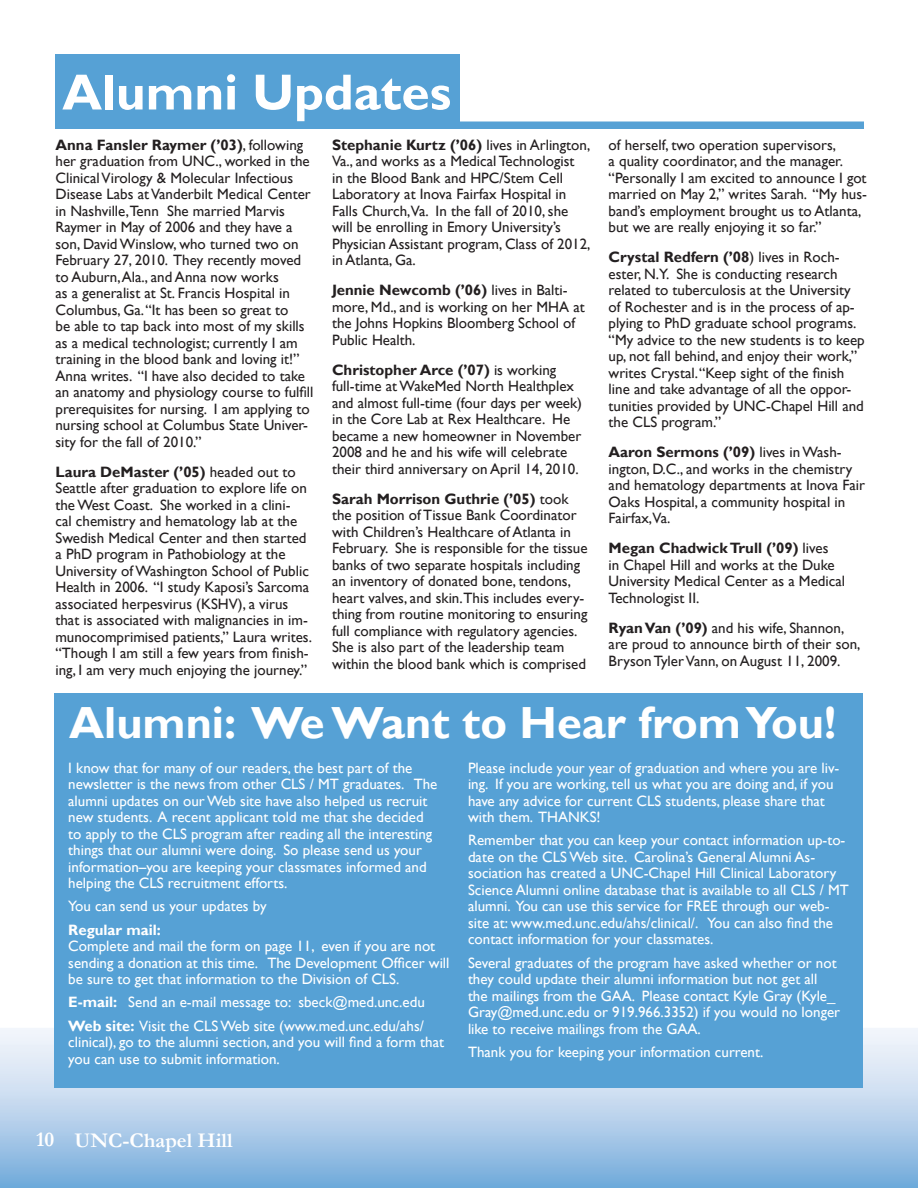
<style>
.page{position:relative;width:918px;height:1188px;background:#fff}
.page>*{position:absolute;margin:0;border:0;box-sizing:border-box;transform-origin:0 0}
.t1{font:700 51px "Gill Sans";color:#fff}
.t2{font:700 45px "Gill Sans";color:#fff}
.t3{font:700 21px "Garamond";color:#fff}
.t4{font:15px/16.5px "Gill Sans";color:#231f20}
.t5{font:15px/16.5px "Gill Sans";color:#fff}
.t6{font:700 15px "Gill Sans";color:#fff}
.s1{font-weight:700}
</style>
<div class="page">
<svg style="left:0;top:1028px;width:918px;height:160px;background:#a7c8e7"></svg>
<div style="left:56px;top:55px;width:404px;height:74px;background:#56a1d5"></div>
<div style="left:459px;top:122px;width:405px;height:7px;background:#56a1d5"></div>
<div style="left:55px;top:693px;width:808px;height:395px;background:#56a1d5"></div>
<h1 class="t1" style="left:62px;top:62px;width:391px">Alumni Updates</h1>
<p class="t4" style="left:56px;top:136px;width:259px"><span class="s1">Anna Fansler Raymer (’03)</span>, following her graduation from UNC., worked in the Clinical Virology &amp; Molecular Infectious Disease Labs at Vanderbilt Medical Center in Nashville,Tenn She married Marvis Raymer in May of 2006 and they have a son, David Winslow, who turned two on February 27, 2010. They recently moved to Auburn, Ala., and Anna now works<br>as a generalist at St. Francis Hospital in Columbus, Ga. “It has been so great to<br>be able to tap back into most of my skills as a medical technologist; currently I am training in the blood bank and loving it!” Anna writes. “I have also decided to take an anatomy and physiology course to fulfill prerequisites for nursing. I am applying to nursing school at Columbus State Univer&shy;sity for the fall of 2010.”</p>
<p class="t4" style="left:56px;top:463px;width:258px"><span class="s1">Laura DeMaster (’05)</span> headed out to Seattle after graduation to explore life on the West Coast. She worked in a clini-<br>cal chemistry and hematology lab at the Swedish Medical Center and then started a PhD program in Pathobiology at the University of Washington School of Public Health in 2006. “I study Kaposi’s Sarcoma associated herpesvirus (KSHV), a virus that is associated with malignancies in im&shy;munocomprimised patients,” Laura writes. “Though I am still a few years from finish&shy;ing, I am very much enjoying the journey.”</p>
<p class="t4" style="left:332px;top:136px;width:260px"><span class="s1">Stephanie Kurtz (’06)</span> lives in Arlington, Va., and works as a Medical Technologist<br>in the Blood Bank and HPC/Stem Cell Laboratory at Inova Fairfax Hospital in Falls Church,Va. In the fall of 2010, she will be enrolling in Emory University’s Physician Assistant program, Class of 2012, in Atlanta, Ga.</p>
<p class="t4" style="left:332px;top:282px;width:254px"><span class="s1">Jennie Newcomb (’06)</span> lives in Balti&shy;more, Md., and is working on her MHA at the Johns Hopkins Bloomberg School of<br>Public Health.</p>
<p class="t4" style="left:332px;top:361px;width:252px"><span class="s1">Christopher Arce (’07)</span> is working full-time at WakeMed North Healthplex and almost full-time (four days per week) in the Core Lab at Rex Healthcare. He became a new homeowner in November 2008 and he and his wife will celebrate their third anniversary on April 14, 2010.</p>
<p class="t4" style="left:332px;top:490px;width:257px"><span class="s1">Sarah Morrison Guthrie (’05)</span> took the position of Tissue Bank Coordinator with Children’s Healthcare of Atlanta in February. She is responsible for the tissue banks of two separate hospitals including an inventory of donated bone, tendons, heart valves, and skin.This includes every&shy;thing from routine monitoring to ensuring full compliance with regulatory agencies.<br>She is also part of the leadership team within the blood bank which is comprised</p>
<p class="t4" style="left:609px;top:136px;width:260px">of herself, two operation supervisors,<br>a quality coordinator, and the manager. “Personally I am excited to announce I got married on May 2,” writes Sarah. “My hus&shy;band’s employment brought us to Atlanta, but we are really enjoying it so far.”</p>
<p class="t4" style="left:609px;top:249px;width:258px"><span class="s1">Crystal Redfern (’08</span>) lives in Roch&shy;ester, N.Y. She is conducting research related to tuberculosis at the University of Rochester and is in the process of ap&shy;plying to PhD graduate school programs. “My advice to the new students is to keep up, not fall behind, and enjoy their work,” writes Crystal. “Keep sight of the finish line and take advantage of all the oppor&shy;tunities provided by UNC-Chapel Hill and the CLS program.”</p>
<p class="t4" style="left:609px;top:444px;width:258px"><span class="s1">Aaron Sermons (’09)</span> lives in Wash&shy;ington, D.C., and works in the chemistry and hematology departments at Inova Fair Oaks Hospital, a community hospital in Fairfax,Va.</p>
<p class="t4" style="left:609px;top:540px;width:238px"><span class="s1">Megan Chadwick Trull (’09)</span> lives<br>in Chapel Hill and works at the Duke<br>University Medical Center as a Medical<br>Technologist II.</p>
<p class="t4" style="left:609px;top:619px;width:253px"><span class="s1">Ryan Van (’09)</span> and his wife, Shannon, are proud to announce birth of their son,<br>Bryson Tyler Vann, on August 11, 2009.</p>
<h2 class="t2" style="left:69px;top:696px;width:769px">Alumni: We Want to Hear from You!</h2>
<p class="t5" style="left:68px;top:759px;width:371px">I know that for many of our readers, the best part of the newsletter is the news from other CLS / MT graduates. The alumni updates on our Web site have also helped us recruit new students. A recent applicant told me that she decided to apply to the CLS program after reading all the interesting things that our alumni were doing. So please send us your information–you are keeping your classmates informed and helping the CLS recruitment efforts.</p>
<p class="t5" style="left:68px;top:898px;width:200px">You can send us your updates by</p>
<p class="t6" style="left:68px;top:921px;width:94px">Regular mail:</p>
<p class="t5" style="left:68px;top:938px;width:383px">Complete and mail the form on page 11, even if you are not sending a donation at this time. The Development Officer will be sure to get that information to the Division of CLS.</p>
<p class="t5" style="left:68px;top:990px;width:358px;line-height:23.2px"><span class="s1">E-mail:</span> Send an e-mail message to: sbeck@med.unc.edu<br><span class="s1">Web site:</span> Visit the CLS Web site (www.med.unc.edu/ahs/</p>
<p class="t5" style="left:68px;top:1034px;width:377px">clinical), go to the alumni section, and you will find a form that you can use to submit information.</p>
<p class="t5" style="left:468px;top:759px;width:373px">Please include your year of graduation and where you are liv&shy;ing. If you are working, tell us what you are doing and, if you have any advice for current CLS students, please share that with them. THANKS!</p>
<p class="t5" style="left:468px;top:832px;width:382px">Remember that you can keep your contact information up-to&shy;date on the CLS Web site. Carolina’s General Alumni As&shy;sociation has created a UNC-Chapel Hill Clinical Laboratory Science Alumni online database that is available to all CLS / MT alumni. You can use this service for FREE through our web&shy;site at: www.med.unc.edu/ahs/clinical/. You can also find the contact information for your classmates.</p>
<p class="t5" style="left:468px;top:954px;width:374px">Several graduates of the program have asked whether or not they could update their alumni information but not get all the mailings from the GAA. Please contact Kyle Gray (Kyle_ Gray@med.unc.edu or 919.966.3352) if you would no longer like to receive mailings from the GAA.</p>
<p class="t5" style="left:468px;top:1043px;width:297px">Thank you for keeping your information current.</p>
<h3 class="t3" style="left:36px;top:1129px;width:198px">10 UNC-Chapel Hill</h3>
</div>
